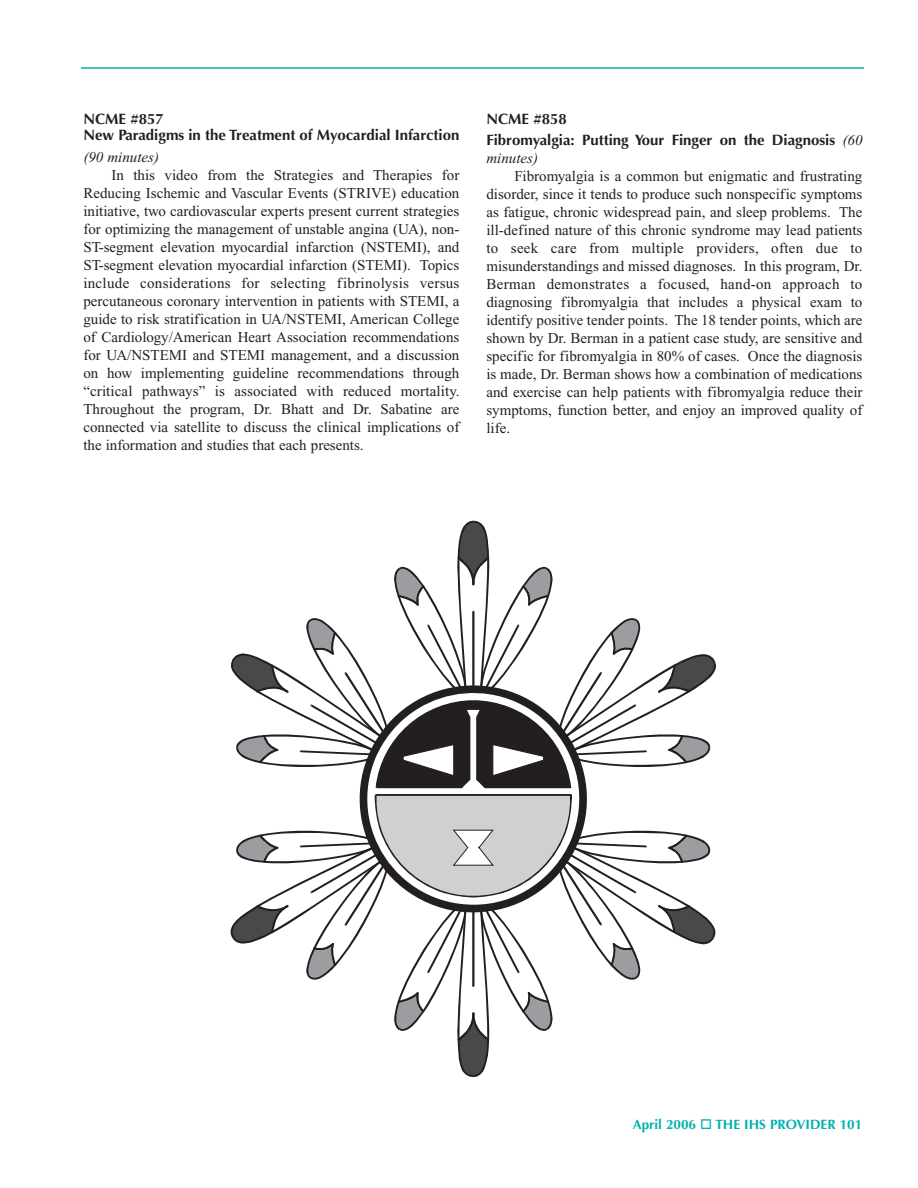
<style>
.page{position:relative;width:918px;height:1188px;background:#fff}
.page>*{position:absolute;margin:0;border:0;box-sizing:border-box;transform-origin:0 0}
.t1{font:15px/18px "Times New Roman";color:#231f20;text-align:justify}
.t2{font:700 15px/16.5px "Optima";color:#231f20}
.t3{font:italic 15px "Times New Roman";color:#231f20}
.t4{font:700 13.5px "Optima";color:#00b1b0}
.s1{font-family:"Times New Roman";font-weight:400;font-style:italic}
</style>
<div class="page">
<hr style="left:81px;top:67px;width:783px;height:2px;background:#00b1b0">
<svg style="left:359px;top:788px;width:228px;height:6px"></svg>
<svg style="left:231px;top:521px;width:485px;height:267px"></svg>
<svg style="left:230px;top:794px;width:486px;height:283px"></svg>
<p class="t2" style="left:83px;top:112px;width:378px">NCME #857<br>New Paradigms in the Treatment of Myocardial Infarction</p>
<p class="t3" style="left:83px;top:151px;width:77px">(90 minutes)</p>
<p class="t1" style="left:83px;top:167px;width:378px;text-indent:28px">In this video from the Strategies and Therapies for Reducing Ischemic and Vascular Events (STRIVE) education initiative, two cardiovascular experts present current strategies for optimizing the management of unstable angina (UA), non-ST-segment elevation myocardial infarction (NSTEMI), and ST-segment elevation myocardial infarction (STEMI). Topics include considerations for selecting fibrinolysis versus percutaneous coronary intervention in patients with STEMI, a guide to risk stratification in UA/NSTEMI, American College of Cardiology/American Heart Association recommendations for UA/NSTEMI and STEMI management, and a discussion on how implementing guideline recommendations through “critical pathways” is associated with reduced mortality.<br>Throughout the program, Dr. Bhatt and Dr. Sabatine are connected via satellite to discuss the clinical implications of the information and studies that each presents.</p>
<p class="t2" style="left:486px;top:110px;width:378px;line-height:21.5px">NCME #858<br>Fibromyalgia: Putting Your Finger on the Diagnosis <span class="s1">(60</span></p>
<p class="t3" style="left:486px;top:153px;width:53px">minutes)</p>
<p class="t1" style="left:486px;top:169px;width:378px;text-indent:28px">Fibromyalgia is a common but enigmatic and frustrating disorder, since it tends to produce such nonspecific symptoms as fatigue, chronic widespread pain, and sleep problems. The ill-defined nature of this chronic syndrome may lead patients to seek care from multiple providers, often due to misunderstandings and missed diagnoses. In this program, Dr.<br>Berman demonstrates a focused, hand-on approach to diagnosing fibromyalgia that includes a physical exam to identify positive tender points. The 18 tender points, which are shown by Dr. Berman in a patient case study, are sensitive and specific for fibromyalgia in 80% of cases. Once the diagnosis is made, Dr. Berman shows how a combination of medications and exercise can help patients with fibromyalgia reduce their symptoms, function better, and enjoy an improved quality of life.</p>
<p class="t4" style="left:633px;top:1119px;width:65px">April 2006</p>
<p class="t4" style="left:715px;top:1119px;width:148px">THE IHS PROVIDER 101</p>
</div>
